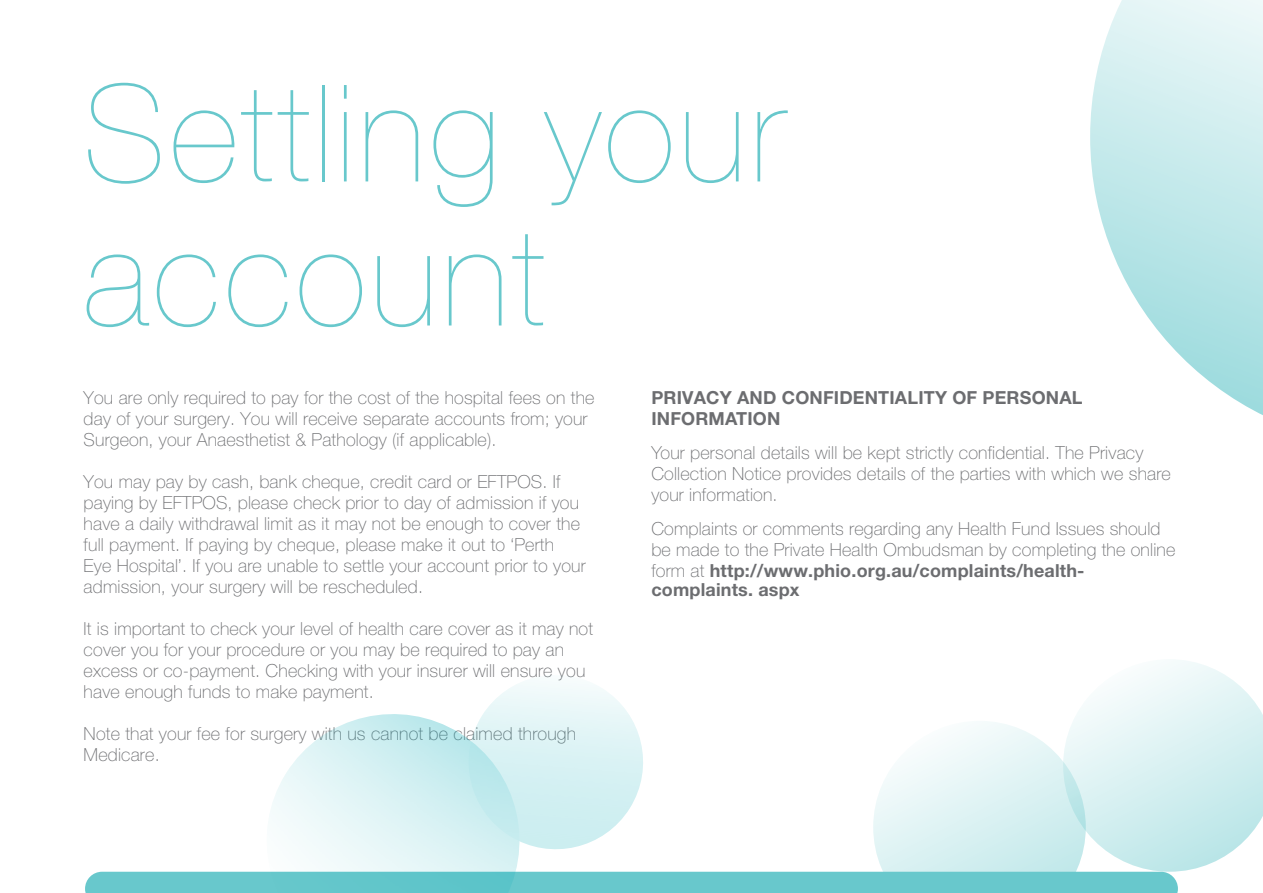
<style>
.page{position:relative;width:1263px;height:893px;background:#fff}
.page>*{position:absolute;margin:0;border:0;box-sizing:border-box;transform-origin:0 0}
.t1{font:200 135px/144px "Helvetica Neue LT Std";letter-spacing:.03em;color:#68c8cc}
.White_Copy{font:100 18px/21px "Helvetica Neue LT Std";letter-spacing:.01em;color:#6c6d70}
.White_Copy-2{font:700 18px/21px "Helvetica Neue LT Std";letter-spacing:.01em;color:#6c6d70}
.s1{font-weight:700}
</style>
<div class="page">
<hr style="left:1262px;top:0;width:1px;height:893px;background:#68c8cc">
<svg style="left:1090px;top:0;width:173px;height:447px"></svg>
<svg style="left:85px;top:659px;width:1178px;height:234px"></svg>
<p class="t1" style="left:84px;top:61px;width:703px">Settling your account</p>
<p class="White_Copy" style="left:84px;top:387px;width:512px">You are only required to pay for the cost of the hospital fees on the day of your surgery. You will receive separate accounts from; your<br>Surgeon, your Anaesthetist &amp; Pathology (if applicable).</p>
<p class="White_Copy" style="left:84px;top:471px;width:504px">You may pay by cash, bank cheque, credit card or EFTPOS. If paying by EFTPOS, please check prior to day of admission if you have a daily withdrawal limit as it may not be enough to cover the full payment. If paying by cheque, please make it out to ‘Perth Eye Hospital’. If you are unable to settle your account prior to your admission, your surgery will be rescheduled.</p>
<p class="White_Copy" style="left:84px;top:618px;width:511px">It is important to check your level of health care cover as it may not cover you for your procedure or you may be required to pay an excess or co-payment. Checking with your insurer will ensure you have enough funds to make payment.</p>
<p class="White_Copy" style="left:84px;top:723px;width:494px">Note that your fee for surgery with us cannot be claimed through<br>Medicare.</p>
<p class="White_Copy-2" style="left:651px;top:387px;width:433px">PRIVACY AND CONFIDENTIALITY OF PERSONAL<br>INFORMATION</p>
<p class="White_Copy" style="left:651px;top:442px;width:521px">Your personal details will be kept strictly confidential. The Privacy<br>Collection Notice provides details of the parties with which we share your information.</p>
<p class="White_Copy" style="left:651px;top:518px;width:526px;line-height:20.5px">Complaints or comments regarding any Health Fund Issues should be made to the Private Health Ombudsman by completing the online form at <span class="s1">http://www.phio.org.au/complaints/health&shy;complaints. aspx</span></p>
</div>
